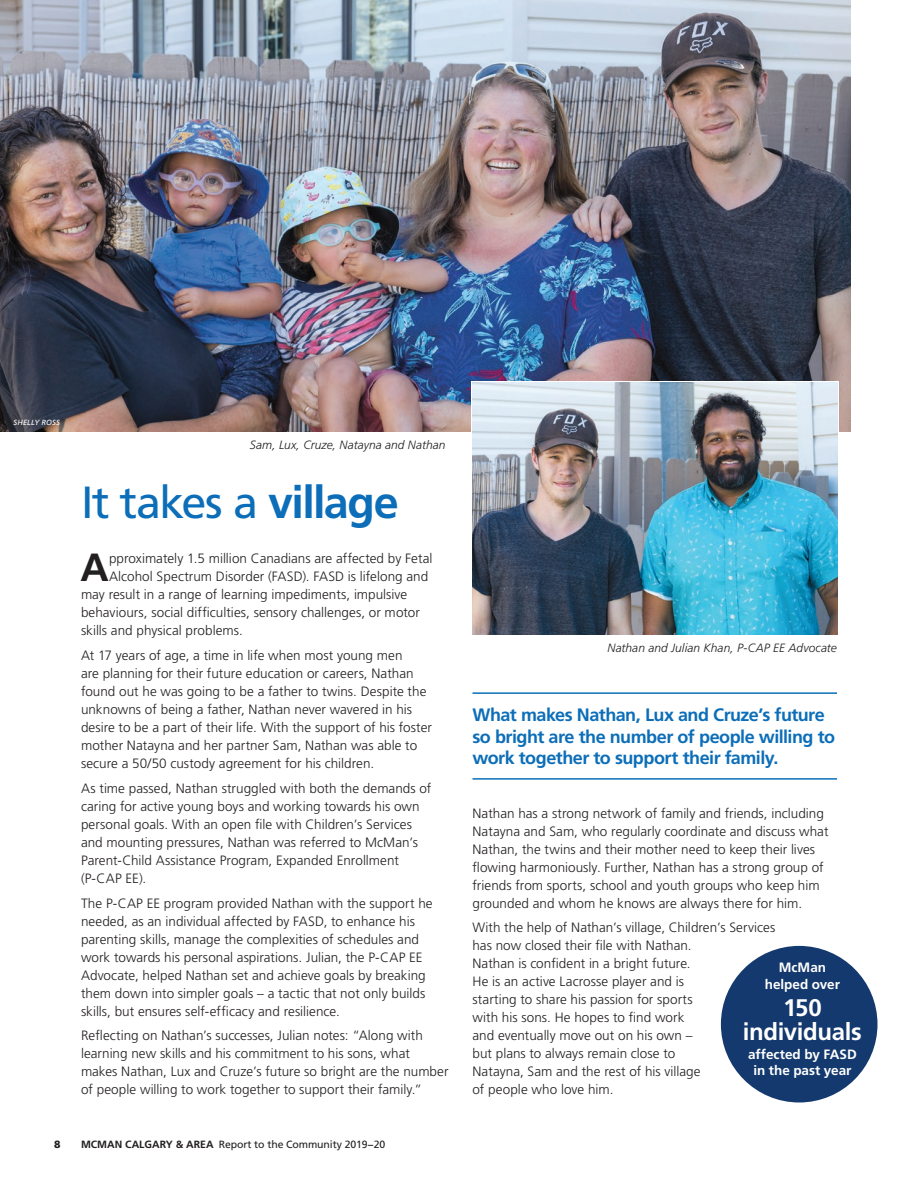
<style>
.page{position:relative;width:918px;height:1188px;background:#fff}
.page>*{position:absolute;margin:0;border:0;box-sizing:border-box;transform-origin:0 0}
.Head_1{font:45px "Frutiger LT Std";letter-spacing:-.03em;color:#0c6eb8}
.BODY_para_1{font:700 39.3px "Frutiger LT Std";color:#231f20}
.bubble_small{font:700 24px/24px "Frutiger LT Std";letter-spacing:-.015em;color:#fff;text-align:center}
.pull_quote_2{font:700 18px/21.6px "Frutiger LT Std";letter-spacing:-.03em;color:#0c6eb8}
.BODY_para_2{font:300 13.5px/18px "Frutiger LT Std";color:#231f20}
.BODY_para_1-2{font:300 13.5px "Frutiger LT Std";color:#231f20}
.bubble_small-2{font:700 13.5px/16.2px "Frutiger LT Std";color:#fff;text-align:center}
.caption{font:italic 300 12px "Frutiger LT Std";letter-spacing:.005em;color:#231f20}
.t1{font:10.5px "Frutiger LT Std";letter-spacing:-.01em;color:#231f20}
.t2{font:900 10.5px "Frutiger LT Std";color:#231f20}
.photo_caption{font:italic 7.5px "Frutiger LT Std";letter-spacing:.02em;color:#fff}
.s1{font-weight:700}
</style>
<div class="page">
<img style="left:0;top:0;width:850px;height:432px">
<div style="left:721px;top:946px;width:156px;height:156px;background:#13396e;border-radius:50%"></div>
<hr style="left:472px;top:692px;width:365px;height:2px;background:#0c6eb8">
<hr style="left:472px;top:778px;width:365px;height:2px;background:#0c6eb8">
<svg style="left:471px;top:381px;width:368px;height:81px"></svg>
<img style="left:473px;top:382px;width:364px;height:252px">
<p class="photo_caption" style="left:14px;top:418px;width:48px">SHELLY ROSS</p>
<p class="caption" style="left:250px;top:437px;width:197px">Sam, Lux, Cruze, Natayna and Nathan</p>
<p class="Head_1" style="left:81px;top:476px;width:319px">It takes a <span class="s1">village</span></p>
<p class="BODY_para_1" style="left:81px;top:545px;width:30px">A</p>
<p class="BODY_para_1-2" style="left:109px;top:551px;width:325px">pproximately 1.5 million Canadians are affected by Fetal</p>
<p class="BODY_para_1-2" style="left:109px;top:569px;width:321px">Alcohol Spectrum Disorder (FASD). FASD is lifelong and</p>
<p class="BODY_para_1-2" style="left:81px;top:587px;width:328px">may result in a range of learning impediments, impulsive</p>
<p class="BODY_para_1-2" style="left:81px;top:605px;width:340px">behaviours, social difficulties, sensory challenges, or motor</p>
<p class="BODY_para_1-2" style="left:81px;top:623px;width:163px">skills and physical problems.</p>
<p class="BODY_para_2" style="left:81px;top:647px;width:353px">At 17 years of age, a time in life when most young men<br>are planning for their future education or careers, Nathan found out he was going to be a father to twins. Despite the unknowns of being a father, Nathan never wavered in his desire to be a part of their life. With the support of his foster mother Natayna and her partner Sam, Nathan was able to secure a 50/50 custody agreement for his children.</p>
<p class="BODY_para_2" style="left:81px;top:779px;width:352px">As time passed, Nathan struggled with both the demands of caring for active young boys and working towards his own personal goals. With an open file with Children’s Services and mounting pressures, Nathan was referred to McMan’s Parent‑Child Assistance Program, Expanded Enrollment (P-CAP EE).</p>
<p class="BODY_para_2" style="left:81px;top:894px;width:353px">The P-CAP EE program provided Nathan with the support he needed, as an individual affected by FASD, to enhance his parenting skills, manage the complexities of schedules and work towards his personal aspirations. Julian, the P-CAP EE Advocate, helped Nathan set and achieve goals by breaking them down into simpler goals – a tactic that not only builds skills, but ensures self-efficacy and resilience.</p>
<p class="BODY_para_2" style="left:81px;top:1027px;width:369px">Reflecting on Nathan’s successes, Julian notes: “Along with learning new skills and his commitment to his sons, what makes Nathan, Lux and Cruze’s future so bright are the number of people willing to work together to support their family.”</p>
<p class="t2" style="left:54px;top:1137px;width:8px">8</p>
<p class="t1" style="left:81px;top:1138px;width:306px"><span class="s1">MCMAN CALGARY &amp; AREA</span> Report to the Community 2019−20</p>
<p class="caption" style="left:608px;top:641px;width:231px">Nathan and Julian Khan, P-CAP EE Advocate</p>
<p class="pull_quote_2" style="left:472px;top:704px;width:364px">What makes Nathan, Lux and Cruze’s future so bright are the number of people willing to work together to support their family.</p>
<p class="BODY_para_2" style="left:472px;top:804px;width:358px">Nathan has a strong network of family and friends, including Natayna and Sam, who regularly coordinate and discuss what Nathan, the twins and their mother need to keep their lives flowing harmoniously. Further, Nathan has a strong group of friends from sports, school and youth groups who keep him grounded and whom he knows are always there for him.</p>
<p class="BODY_para_2" style="left:472px;top:919px;width:304px">With the help of Nathan’s village, Children’s Services has now closed their file with Nathan.<br>Nathan is confident in a bright future.<br>He is an active Lacrosse player and is<br>starting to share his passion for sports<br>with his sons. He hopes to find work<br>and eventually move out on his own –<br>but plans to always remain close to<br>Natayna, Sam and the rest of his village<br>of people who love him.</p>
<p class="bubble_small-2" style="left:765px;top:960px;width:77px">McMan helped over</p>
<p class="bubble_small" style="left:743px;top:995px;width:120px">150 individuals</p>
<p class="bubble_small-2" style="left:748px;top:1046px;width:110px">affected by FASD in the past year</p>
</div>
